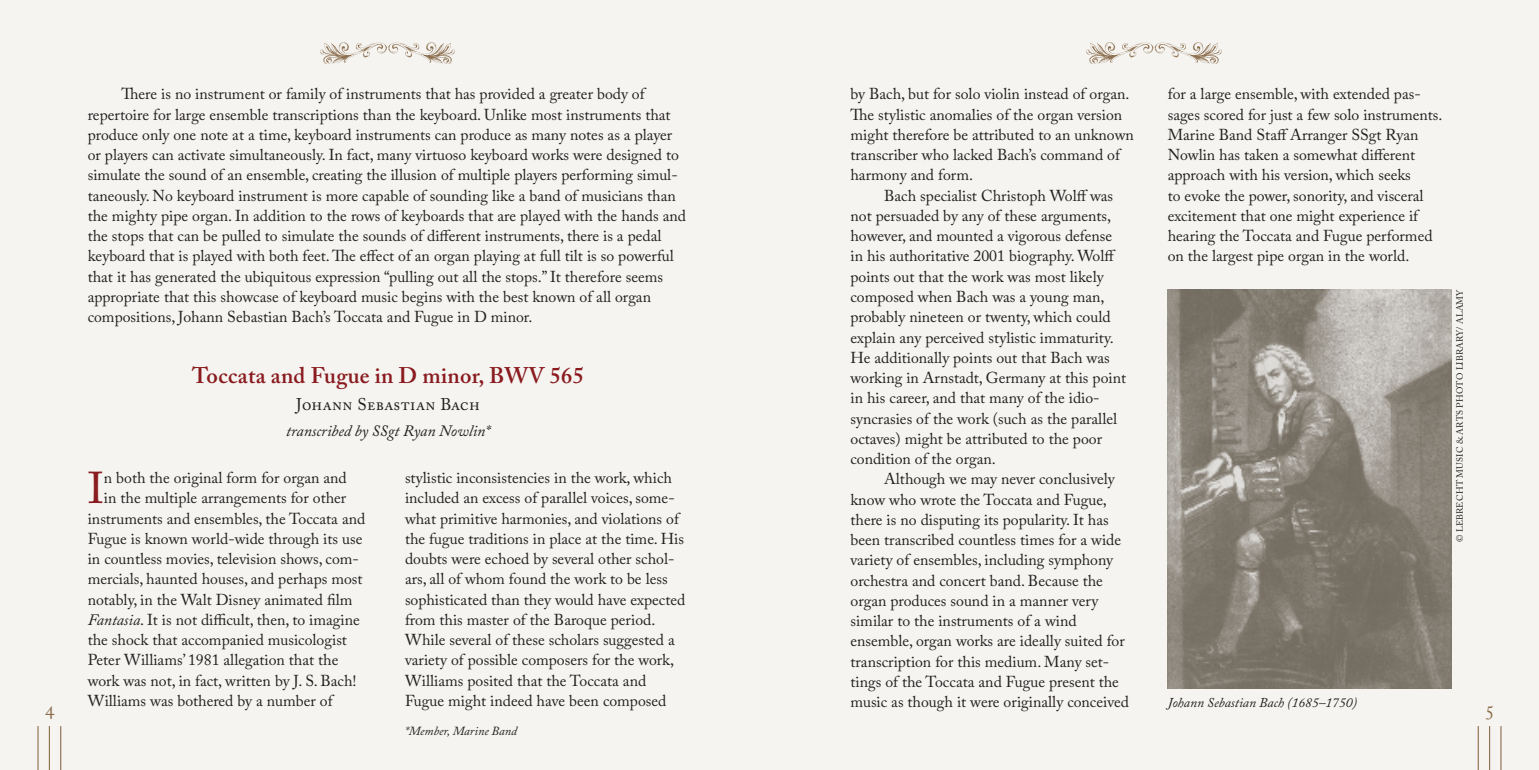
<style>
.page{position:relative;width:1539px;height:770px;background:#f5f4f1}
.page>*{position:absolute;margin:0;border:0;box-sizing:border-box;transform-origin:0 0}
.Text__first_paragrap{font:44.32px "Adobe Caslon Pro";color:#8a1b1f}
.Composition_Name{font:600 22.5px "Adobe Caslon Pro";letter-spacing:.01em;color:#8a1b1f}
.t1{font:20.25px "Adobe Caslon Regular SC";color:#8b6d4c}
.Composer{font:16.88px "Adobe Caslon Regular SC";letter-spacing:.02em;color:#231f20}
.Text{font:15.75px/20.2px "Adobe Caslon Pro";color:#231f20}
.Text__first_paragrap-2{font:15.75px/20.2px "Adobe Caslon Pro";color:#231f20}
.Transcribed_by{font:italic 15.75px "Adobe Caslon Pro";color:#231f20}
.Photo_Caption{font:italic 13.5px "Adobe Caslon Pro";color:#231f20}
.Transcribed_by-2{font:italic 12.38px "Adobe Caslon Pro";color:#231f20}
.Photo_Credit{font:9px "Adobe Caslon Pro";letter-spacing:.015em;color:#231f20}
.s1{font-style:italic}
</style>
<div class="page">
<hr style="left:1478px;top:726px;width:1px;height:44px;background:#8b6d4c">
<hr style="left:1489px;top:726px;width:1px;height:44px;background:#8b6d4c">
<hr style="left:1500px;top:726px;width:2px;height:44px;background:#8b6d4c">
<hr style="left:37px;top:726px;width:2px;height:44px;background:#8b6d4c">
<hr style="left:49px;top:726px;width:1px;height:44px;background:#8b6d4c">
<hr style="left:60px;top:726px;width:1px;height:44px;background:#8b6d4c">
<img style="left:1087px;top:42px;width:135px;height:22px">
<img style="left:321px;top:42px;width:134px;height:22px">
<img style="left:1168px;top:289px;width:283px;height:399px">
<p class="Text" style="left:88px;top:84px;width:600px;text-indent:34px">There is no instrument or family of instruments that has provided a greater body of repertoire for large ensemble transcriptions than the keyboard. Unlike most instruments that produce only one note at a time, keyboard instruments can produce as many notes as a player or players can activate simultaneously. In fact, many virtuoso keyboard works were designed to simulate the sound of an ensemble, creating the illusion of multiple players performing simul&shy;taneously. No keyboard instrument is more capable of sounding like a band of musicians than the mighty pipe organ. In addition to the rows of keyboards that are played with the hands and the stops that can be pulled to simulate the sounds of different instruments, there is a pedal keyboard that is played with both feet. The effect of an organ playing at full tilt is so powerful that it has generated the ubiquitous expression “pulling out all the stops.” It therefore seems appropriate that this showcase of keyboard music begins with the best known of all organ compositions, Johann Sebastian Bach’s Toccata and Fugue in D minor.</p>
<p class="Composition_Name" style="left:192px;top:362px;width:393px">Toccata and Fugue in D minor, BWV 565</p>
<p class="Composer" style="left:296px;top:394px;width:185px">Johann Sebastian Bach</p>
<p class="Transcribed_by" style="left:286px;top:421px;width:206px">transcribed by SSgt Ryan Nowlin*</p>
<p class="Text__first_paragrap" style="left:88px;top:462px;width:18px">I</p>
<p class="Text__first_paragrap-2" style="left:104px;top:467px;width:244px">n both the original form for organ and</p>
<p class="Text__first_paragrap-2" style="left:850px;top:84px;width:285px">by Bach, but for solo violin instead of organ.<br>The stylistic anomalies of the organ version might therefore be attributed to an unknown transcriber who lacked Bach’s command of harmony and form.</p>
<p class="Text" style="left:850px;top:185px;width:277px;text-indent:34px">Bach specialist Christoph Wolff was not persuaded by any of these arguments, however, and mounted a vigorous defense in his authoritative 2001 biography. Wolff points out that the work was most likely composed when Bach was a young man, probably nineteen or twenty, which could explain any perceived stylistic immaturity.<br>He additionally points out that Bach was working in Arnstadt, Germany at this point in his career, and that many of the idio&shy;syncrasies of the work (such as the parallel octaves) might be attributed to the poor condition of the organ.</p>
<p class="Text" style="left:850px;top:469px;width:280px;text-indent:34px">Although we may never conclusively know who wrote the Toccata and Fugue, there is no disputing its popularity. It has been transcribed countless times for a wide variety of ensembles, including symphony orchestra and concert band. Because the organ produces sound in a manner very similar to the instruments of a wind ensemble, organ works are ideally suited for transcription for this medium. Many set&shy;tings of the Toccata and Fugue present the music as though it were originally conceived</p>
<p class="Text" style="left:1168px;top:84px;width:276px">for a large ensemble, with extended pas&shy;sages scored for just a few solo instruments.<br>Marine Band Staff Arranger SSgt Ryan Nowlin has taken a somewhat different approach with his version, which seeks<br>to evoke the power, sonority, and visceral excitement that one might experience if hearing the Toccata and Fugue performed on the largest pipe organ in the world.</p>
<p class="Photo_Credit" style="left:1455px;top:541px;width:254px;rotate:-90deg">© LEBRECHT MUSIC &amp; ARTS PHOTO LIBRARY/ ALAMY</p>
<p class="Text__first_paragrap-2" style="left:405px;top:467px;width:282px">stylistic inconsistencies in the work, which included an excess of parallel voices, some&shy;what primitive harmonies, and violations of the fugue traditions in place at the time. His doubts were echoed by several other schol&shy;ars, all of whom found the work to be less sophisticated than they would have expected from this master of the Baroque period.<br>While several of these scholars suggested a variety of possible composers for the work, Williams posited that the Toccata and Fugue might indeed have been composed</p>
<p class="Text__first_paragrap-2" style="left:104px;top:487px;width:244px">in the multiple arrangements for other</p>
<p class="Text__first_paragrap-2" style="left:88px;top:508px;width:279px">instruments and ensembles, the Toccata and</p>
<p class="Text__first_paragrap-2" style="left:88px;top:528px;width:276px">Fugue is known world-wide through its use</p>
<p class="Text__first_paragrap-2" style="left:88px;top:548px;width:273px">in countless movies, television shows, com-</p>
<p class="Text__first_paragrap-2" style="left:88px;top:568px;width:276px">mercials, haunted houses, and perhaps most</p>
<p class="Text__first_paragrap-2" style="left:88px;top:589px;width:266px">notably, in the Walt Disney animated film</p>
<p class="Text__first_paragrap-2" style="left:88px;top:609px;width:274px"><span class="s1">Fantasia</span>. It is not difficult, then, to imagine</p>
<p class="Text__first_paragrap-2" style="left:88px;top:629px;width:261px">the shock that accompanied musicologist</p>
<p class="Text__first_paragrap-2" style="left:88px;top:649px;width:252px">Peter Williams’ 1981 allegation that the</p>
<p class="Text__first_paragrap-2" style="left:88px;top:670px;width:270px">work was not, in fact, written by J. S. Bach!</p>
<p class="Text__first_paragrap-2" style="left:88px;top:690px;width:246px">Williams was bothered by a number of</p>
<p class="Photo_Caption" style="left:1168px;top:694px;width:191px">Johann Sebastian Bach (1685–1750)</p>
<p class="t1" style="left:45px;top:696px;width:11px">4</p>
<p class="t1" style="left:1486px;top:696px;width:9px">5</p>
<p class="Transcribed_by-2" style="left:405px;top:723px;width:114px">*Member, Marine Band</p>
</div>
